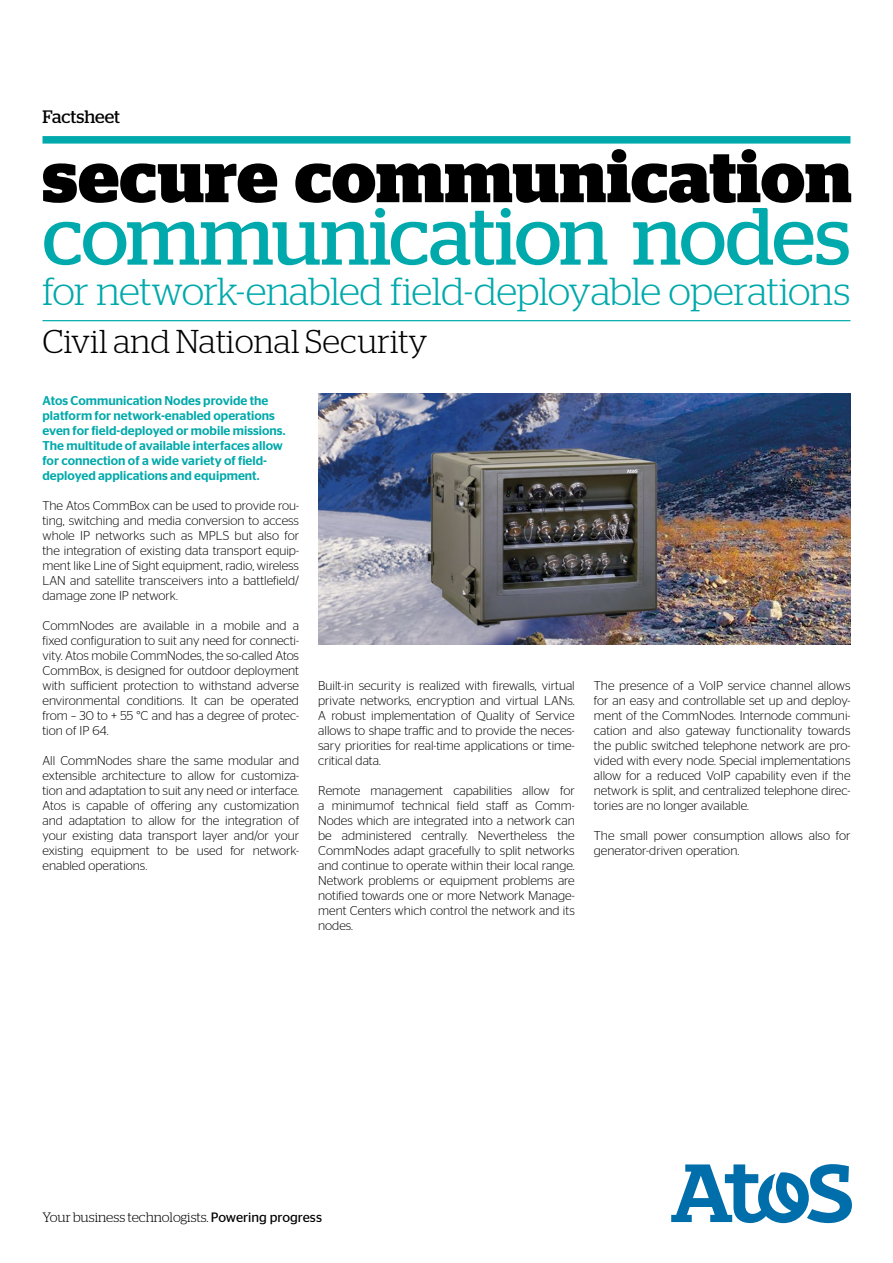
<style>
.page{position:relative;width:893px;height:1263px;background:#fff}
.page>*{position:absolute;margin:0;border:0;box-sizing:border-box;transform-origin:0 0}
.t1{font:81px "Stag";letter-spacing:-.02em;color:#00a9ab}
.t2{font:700 72px "Stag";letter-spacing:.005em;color:#000}
.t3{font:300 39px "Stag";letter-spacing:-.02em;color:#00a9ab}
.t4{font:300 33px "Stag";letter-spacing:.005em;color:#000}
.t5{font:18px "Stag";color:#000}
.t6{font:300 13.65px "Stag";letter-spacing:-.005em;color:#000}
.t7{font:300 12.75px/15px "Stag Sans";color:#000;text-align:justify}
.t8{font:500 12.75px/15px "Stag Sans";color:#00a9ab}
.s1{font-family:"Stag Sans";font-weight:400}
</style>
<div class="page">
<div style="left:43px;top:136px;width:807px;height:8px;background:#00a9ab"></div>
<svg style="left:671px;top:1164px;width:181px;height:59px"></svg>
<hr style="left:43px;top:320px;width:807px;height:1px;background:#00a9ab">
<img style="left:318px;top:394px;width:532px;height:251px">
<h3 class="t5" style="left:43px;top:106px;width:79px">Factsheet</h3>
<h2 class="t2" style="left:43px;top:135px;width:811px">secure communication</h2>
<h1 class="t1" style="left:43px;top:189px;width:809px">communication nodes</h1>
<h3 class="t3" style="left:43px;top:269px;width:809px">for network-enabled field-deployable operations</h3>
<h3 class="t4" style="left:43px;top:323px;width:387px">Civil and National Security</h3>
<p class="t8" style="left:43px;top:393px;width:245px">Atos Communication Nodes provide the platform for network-enabled operations even for field-deployed or mobile missions.<br>The multitude of available interfaces allow for connection of a wide variety of field&shy;deployed applications and equipment.</p>
<p class="t7" style="left:43px;top:498px;width:258px">The Atos CommBox can be used to provide rou&shy;ting, switching and media conversion to access whole IP networks such as MPLS but also for the integration of existing data transport equip&shy;ment like Line of Sight equipment, radio, wireless LAN and satellite transceivers into a battlefield/ damage zone IP network.</p>
<p class="t7" style="left:43px;top:618px;width:258px">CommNodes are available in a mobile and a fixed configuration to suit any need for connecti&shy;vity. Atos mobile CommNodes, the so-called Atos CommBox, is designed for outdoor deployment with sufficient protection to withstand adverse environmental conditions. It can be operated from – 30 to + 55 °C and has a degree of protec&shy;tion of IP 64.</p>
<p class="t7" style="left:43px;top:753px;width:258px">All CommNodes share the same modular and extensible architecture to allow for customiza&shy;tion and adaptation to suit any need or interface.<br>Atos is capable of offering any customization and adaptation to allow for the integration of your existing data transport layer and/or your existing equipment to be used for network&shy;enabled operations.</p>
<p class="t7" style="left:318px;top:678px;width:258px">Built-in security is realized with firewalls, virtual private networks, encryption and virtual LANs.<br>A robust implementation of Quality of Service allows to shape traffic and to provide the neces&shy;sary priorities for real-time applications or time&shy;critical data.</p>
<p class="t7" style="left:318px;top:783px;width:258px">Remote management capabilities allow for a minimumof technical field staff as Comm-Nodes which are integrated into a network can be administered centrally. Nevertheless the CommNodes adapt gracefully to split networks and continue to operate within their local range.<br>Network problems or equipment problems are notified towards one or more Network Manage&shy;ment Centers which control the network and its nodes.</p>
<p class="t7" style="left:594px;top:678px;width:258px">The presence of a VoIP service channel allows for an easy and controllable set up and deploy&shy;ment of the CommNodes. Internode communi&shy;cation and also gateway functionality towards the public switched telephone network are pro&shy;vided with every node. Special implementations allow for a reduced VoIP capability even if the network is split, and centralized telephone direc&shy;tories are no longer available.</p>
<p class="t7" style="left:594px;top:828px;width:258px">The small power consumption allows also for generator-driven operation.</p>
<p class="t6" style="left:43px;top:1209px;width:281px">Your business technologists. <span class="s1">Powering progress</span></p>
</div>
